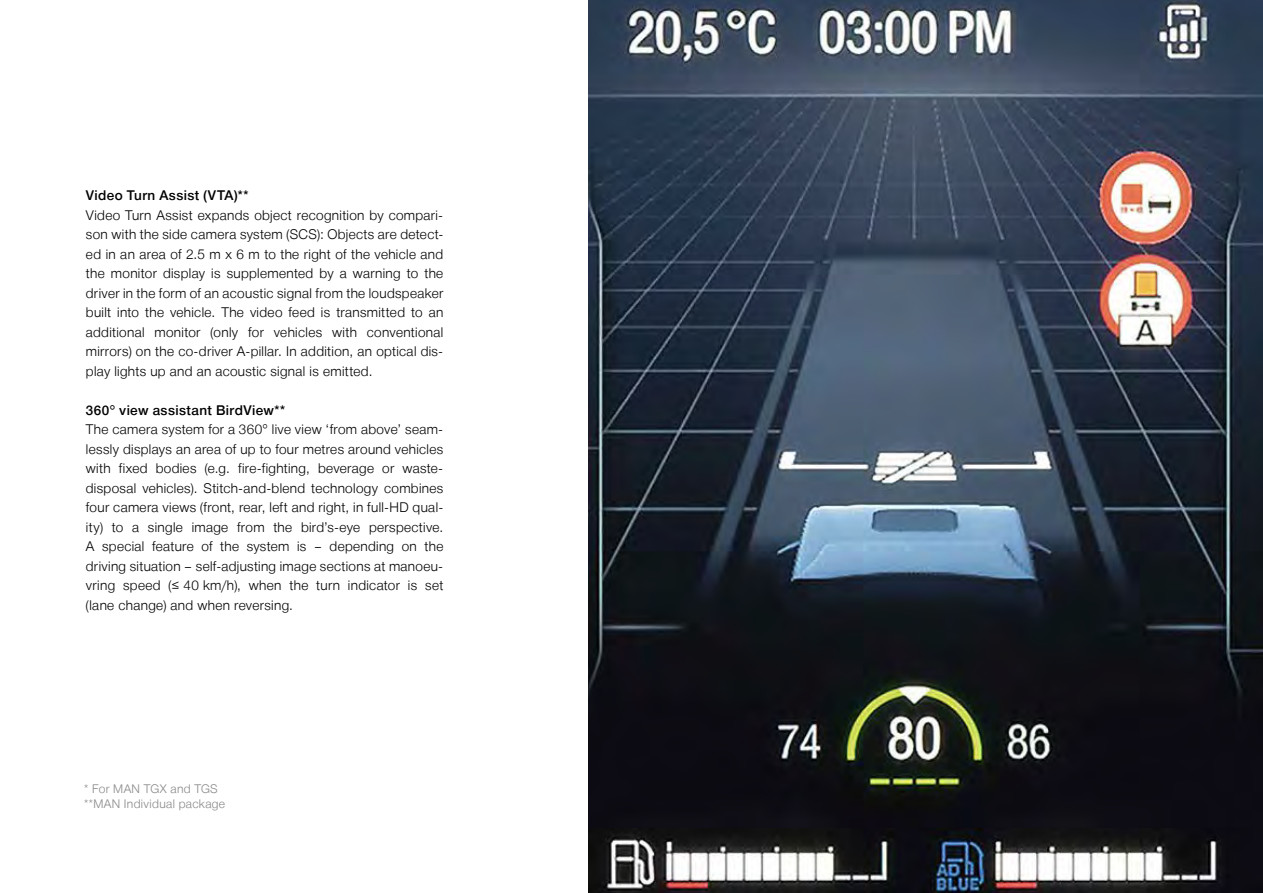
<style>
.page{position:relative;width:1263px;height:893px;background:#fff}
.page>*{position:absolute;margin:0;border:0;box-sizing:border-box;transform-origin:0 0}
.t1{font:300 13.5px/19.5px "Man Global";letter-spacing:.025em;color:#000;text-align:justify}
.t2{font:500 13.5px "Man Global";letter-spacing:.03em;color:#000}
.t3{font:300 12px/15px "Man Global";letter-spacing:.03em;color:#878787}
</style>
<div class="page">
<img style="left:589px;top:0;width:674px;height:893px">
<p class="t2" style="left:86px;top:188px;width:164px">Video Turn Assist (VTA)**</p>
<p class="t1" style="left:86px;top:205px;width:359px">Video Turn Assist expands object recognition by compari&shy;son with the side camera system (SCS): Objects are detect&shy;ed in an area of 2.5 m x 6 m to the right of the vehicle and the monitor display is supplemented by a warning to the driver in the form of an acoustic signal from the loudspeaker built into the vehicle. The video feed is transmitted to an additional monitor (only for vehicles with conventional mirrors) on the co-driver A-pillar. In addition, an optical dis&shy;play lights up and an acoustic signal is emitted.</p>
<p class="t2" style="left:86px;top:402px;width:201px">360° view assistant BirdView**</p>
<p class="t1" style="left:86px;top:420px;width:359px">The camera system for a 360° live view ‘from above’ seam&shy;lessly displays an area of up to four metres around vehicles with fixed bodies (e.g. fire-fighting, beverage or waste&shy;disposal vehicles). Stitch-and-blend technology combines four camera views (front, rear, left and right, in full-HD qual&shy;ity) to a single image from the bird’s-eye perspective.<br>A special feature of the system is – depending on the driving situation – self-adjusting image sections at manoeu&shy;vring speed (≤ 40 km/h), when the turn indicator is set (lane change) and when reversing.</p>
<p class="t3" style="left:84px;top:781px;width:143px">* For MAN TGX and TGS **MAN Individual package</p>
</div>
